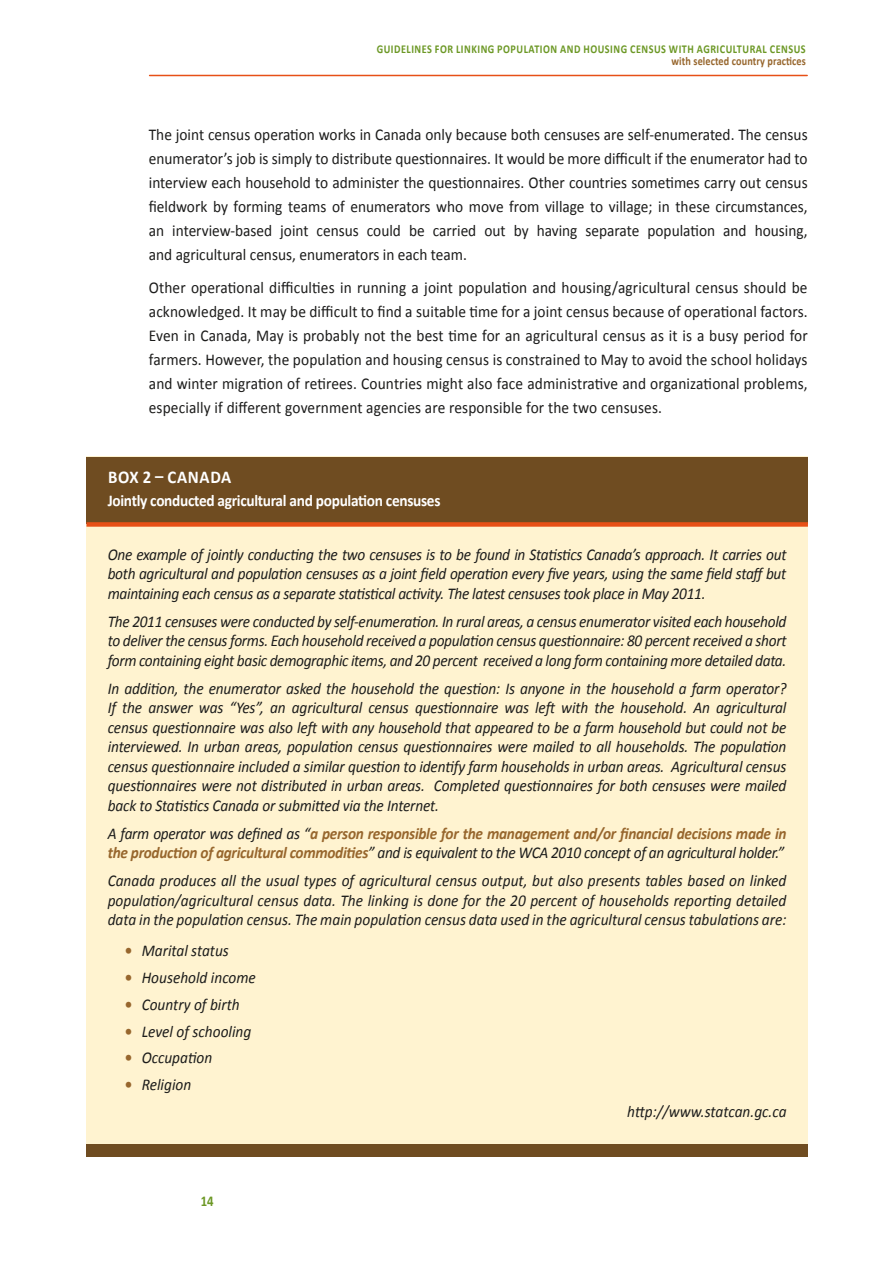
<style>
.page{position:relative;width:893px;height:1263px;background:#fff}
.page>*{position:absolute;margin:0;border:0;box-sizing:border-box;transform-origin:0 0}
.t1{font:700 18px "Calibri";letter-spacing:.04em;color:#fff;scale:.93 1}
.t2{font:italic 16.5px/19.5px "Calibri";letter-spacing:-.01em;color:#1c1c1b;text-align:justify;scale:.93 1}
.t3{font:16.5px/24px "Calibri";color:#1c1c1b;text-align:justify;scale:.93 1}
.t4{font:italic 700 16.5px/19.5px "Calibri";letter-spacing:-.02em;color:#97662d;scale:.93 1}
.t5{font:700 16.5px "Calibri";letter-spacing:-.02em;color:#fff;scale:.93 1}
.t6{font:700 15px "Calibri";color:#6c9825;scale:.85 1}
.t7{font:700 12px "Calibri";letter-spacing:.05em;color:#6c9825;scale:.85 1}
.t8{font:700 12px "Calibri";letter-spacing:.01em;color:#97662d;scale:.85 1}
.s1{font-weight:400;color:#1c1c1b}
.s2{font-weight:700;font-style:normal;color:#97662d}
</style>
<div class="page">
<hr style="left:150px;top:75px;width:657px;height:1px;background:#e75017">
<div style="left:86px;top:457px;width:722px;height:694px;background:#fff3d0"></div>
<div style="left:86px;top:457px;width:722px;height:67px;background:#6f4c21"></div>
<div style="left:86px;top:1144px;width:722px;height:13px;background:#6f4c21"></div>
<div style="left:86px;top:522px;width:722px;height:5px;background:#e75017"></div>
<p class="t7" style="left:377px;top:41px;width:16px">Guidelines</p>
<p class="t7" style="left:435px;top:41px;width:6px">for</p>
<p class="t7" style="left:456px;top:41px;width:9px">Linking</p>
<p class="t7" style="left:497px;top:41px;width:10px">Population</p>
<p class="t7" style="left:560px;top:41px;width:6px">and</p>
<p class="t7" style="left:583px;top:41px;width:12px">Housing</p>
<p class="t7" style="left:630px;top:41px;width:11px">Census</p>
<p class="t7" style="left:669px;top:41px;width:5px">with</p>
<p class="t7" style="left:697px;top:41px;width:11px">Agricultural</p>
<p class="t7" style="left:770px;top:41px;width:11px">Census</p>
<p class="t8" style="left:672px;top:53px;width:160px">with selected country practices</p>
<p class="t3" style="left:149px;top:123px;width:710px">The joint census operation works in Canada only because both censuses are self-enumerated. The census enumerator’s job is simply to distribute questionnaires. It would be more difficult if the enumerator had to interview each household to administer the questionnaires. Other countries sometimes carry out census fieldwork by forming teams of enumerators who move from village to village; in these circumstances, an interview-based joint census could be carried out by having separate population and housing, and agricultural census, enumerators in each team.</p>
<p class="t3" style="left:149px;top:275px;width:710px">Other operational difficulties in running a joint population and housing/agricultural census should be acknowledged. It may be difficult to find a suitable time for a joint census because of operational factors.<br>Even in Canada, May is probably not the best time for an agricultural census as it is a busy period for farmers. However, the population and housing census is constrained to May to avoid the school holidays and winter migration of retirees. Countries might also face administrative and organizational problems, especially if different government agencies are responsible for the two censuses.</p>
<p class="t1" style="left:108px;top:466px;width:134px">Box 2 – CANADA</p>
<p class="t5" style="left:108px;top:490px;width:359px">Jointly conducted agricultural and population censuses</p>
<p class="t2" style="left:108px;top:544px;width:731px">One example of jointly conducting the two censuses is to be found in Statistics Canada’s approach. It carries out both agricultural and population censuses as a joint field operation every five years, using the same field staff but maintaining each census as a separate statistical activity. The latest censuses took place in May 2011.</p>
<p class="t2" style="left:108px;top:611px;width:731px">The 2011 censuses were conducted by self-enumeration. In rural areas, a census enumerator visited each household to deliver the census forms. Each household received a population census questionnaire: 80 percent received a short form containing eight basic demographic items, and 20 percent received a long form containing more detailed data.</p>
<p class="t2" style="left:108px;top:678px;width:731px">In addition, the enumerator asked the household the question: Is anyone in the household a farm operator?<br>If the answer was “Yes”, an agricultural census questionnaire was left with the household. An agricultural census questionnaire was also left with any household that appeared to be a farm household but could not be interviewed. In urban areas, population census questionnaires were mailed to all households. The population census questionnaire included a similar question to identify farm households in urban areas. Agricultural census questionnaires were not distributed in urban areas. Completed questionnaires for both censuses were mailed back to Statistics Canada or submitted via the Internet.</p>
<p class="t4" style="left:108px;top:823px;width:731px"><span class="s1">A farm operator was defined as “</span>a person responsible for the management and/or financial decisions made in the production of agricultural commodities<span class="s1">” and is equivalent to the WCA 2010 concept of an agricultural holder.”</span></p>
<p class="t2" style="left:108px;top:870px;width:731px">Canada produces all the usual types of agricultural census output, but also presents tables based on linked population/agricultural census data. The linking is done for the 20 percent of households reporting detailed data in the population census. The main population census data used in the agricultural census tabulations are:</p>
<p class="t2" style="left:125px;top:940px;width:114px"><span class="s2">•</span> Marital status</p>
<p class="t2" style="left:125px;top:967px;width:143px"><span class="s2">•</span> Household income</p>
<p class="t2" style="left:125px;top:994px;width:125px"><span class="s2">•</span> Country of birth</p>
<p class="t2" style="left:125px;top:1021px;width:138px"><span class="s2">•</span> Level of schooling</p>
<p class="t2" style="left:125px;top:1047px;width:96px"><span class="s2">•</span> Occupation</p>
<p class="t2" style="left:125px;top:1074px;width:73px"><span class="s2">•</span> Religion</p>
<p class="t2" style="left:627px;top:1101px;width:173px">http://www.statcan.gc.ca</p>
<p class="t6" style="left:201px;top:1191px;width:17px">14</p>
</div>
